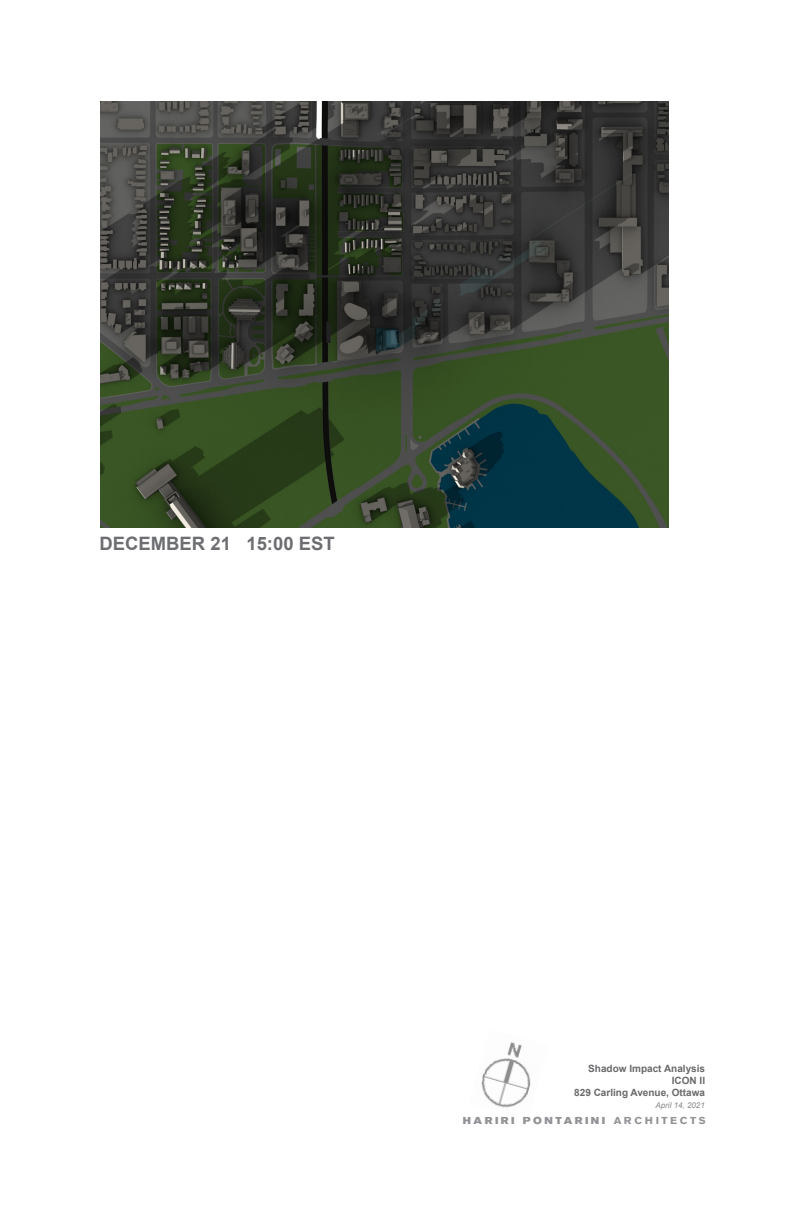
<style>
.page{position:relative;width:792px;height:1224px;background:#fff}
.page>*{position:absolute;margin:0;border:0;box-sizing:border-box;transform-origin:0 0}
.t1{font:700 18.5px "Arial";color:#6d6e71}
.t2{font:700 10px/12px "Arial";color:#69696c;text-align:right}
.t3{font:10px "Akzidenz Grotesk BQ Super";letter-spacing:.23em;color:#919396;scale:1.09 1}
.t4{font:italic 8px "Arial";color:#87898c}
.s1{font-family:"Akzidenz Grotesk BQ";font-weight:700}
</style>
<div class="page">
<img style="left:481px;top:1042px;width:50px;height:66px">
<img style="left:100px;top:102px;width:569px;height:426px">
<h1 class="t1" style="left:100px;top:537px;width:237px">DECEMBER 21 15:00 EST</h1>
<p class="t2" style="left:574px;top:1063px;width:132px">Shadow Impact Analysis<br>ICON II<br>829 Carling Avenue, Ottawa</p>
<p class="t4" style="left:655px;top:1103px;width:51px">April 14, 2021</p>
<p class="t3" style="left:463px;top:1115px;width:224px">HARIRI PONTARINI <span class="s1">ARCHITECTS</span></p>
</div>
